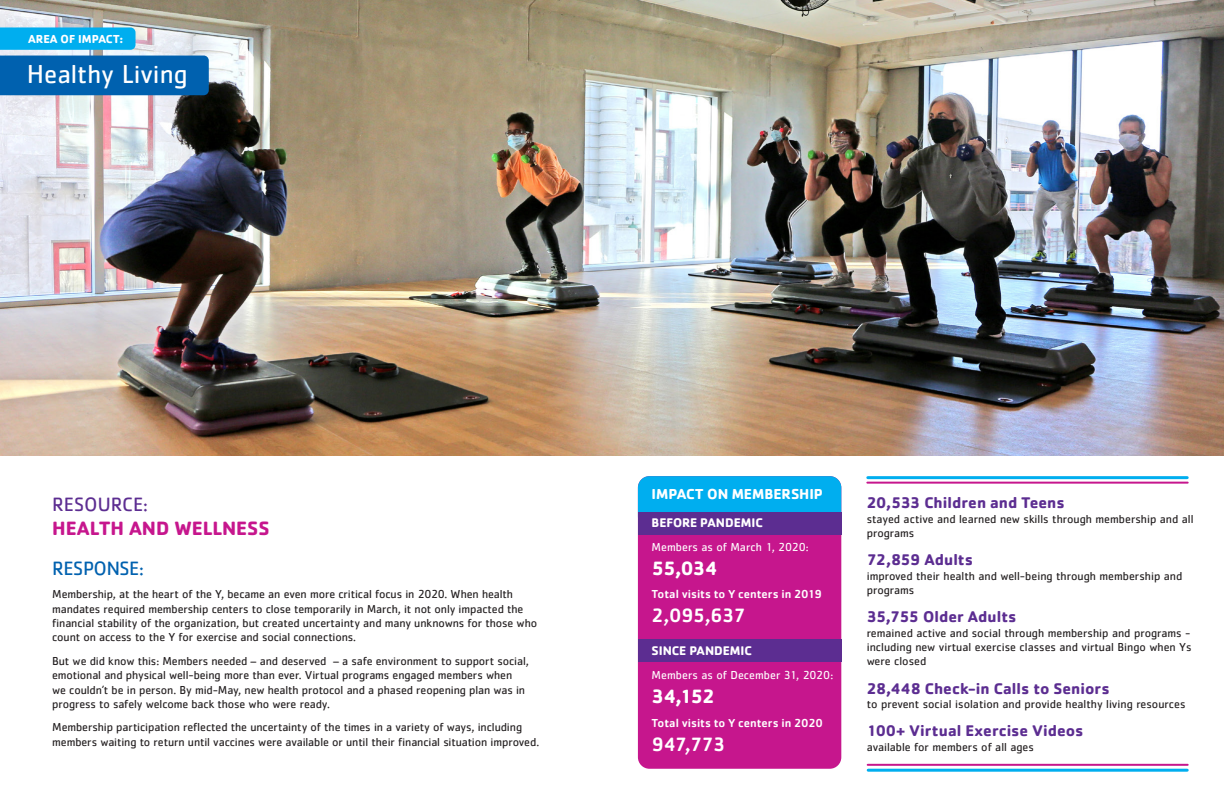
<style>
.page{position:relative;width:1224px;height:792px;background:#fff}
.page>*{position:absolute;margin:0;border:0;box-sizing:border-box;transform-origin:0 0}
.t1{font:27px "Cachet Std";color:#fff}
.t2{font:700 20px "Cachet Std";color:#c6168d}
.t3{font:500 20px "Cachet Std";letter-spacing:-.04em;color:#fff}
.t4{font:700 20px "Cachet Std";letter-spacing:-.045em;color:#fff}
.t5{font:20px "Cachet Std";color:#5c2d91}
.t6{font:20px "Cachet Std";letter-spacing:-.02em;color:#0061af}
.t7{font:700 16px "Cachet Std";color:#5c2d91}
.t8{font:700 15px "Cachet Std";letter-spacing:-.005em;color:#fff}
.t9{font:700 13px "Cachet Std";letter-spacing:-.005em;color:#fff}
.t10{font:12px/14.4px "Cachet Std";letter-spacing:-.01em;color:#231f20}
.t11{font:500 12px "Cachet Std";letter-spacing:-.005em;color:#fff}
.t12{font:12px "Cachet Std";color:#fff}
.t13{font:700 12px "Cachet Std";color:#fff}
</style>
<div class="page">
<div style="left:638px;top:476px;width:203px;height:293px;background:#c6168d;border-radius:12px"></div>
<div style="left:638px;top:476px;width:203px;height:52px;background:#00aeef;border-radius:12px"></div>
<div style="left:638px;top:639px;width:203px;height:22px;background:#5c2d91"></div>
<div style="left:638px;top:512px;width:203px;height:22px;background:#5c2d91"></div>
<img style="left:0;top:0;width:1224px;height:455px">
<div style="left:0;top:56px;width:209px;height:39px;background:#0061af"></div>
<svg style="left:0;top:27px;width:136px;height:23px;background:#08afee"></svg>
<hr style="left:868px;top:476px;width:319px;height:3px;background:#00aeef">
<hr style="left:867px;top:482px;width:321px;height:2px;background:#c6168d">
<hr style="left:868px;top:769px;width:319px;height:3px;background:#00aeef">
<hr style="left:868px;top:764px;width:320px;height:2px;background:#c6168d">
<p class="t13" style="left:28px;top:31px;width:97px">AREA OF IMPACT:</p>
<h1 class="t1" style="left:27px;top:59px;width:162px">Healthy Living</h1>
<h2 class="t5" style="left:52px;top:492px;width:97px">RESOURCE:</h2>
<h2 class="t2" style="left:52px;top:515px;width:219px">HEALTH AND WELLNESS</h2>
<h2 class="t6" style="left:52px;top:556px;width:93px">RESPONSE:</h2>
<p class="t10" style="left:52px;top:587px;width:487px">Membership, at the heart of the Y, became an even more critical focus in 2020. When health mandates required membership centers to close temporarily in March, it not only impacted the financial stability of the organization, but created uncertainty and many unknowns for those who count on access to the Y for exercise and social connections.</p>
<p class="t10" style="left:52px;top:654px;width:478px">But we did know this: Members needed – and deserved – a safe environment to support social, emotional and physical well-being more than ever. Virtual programs engaged members when we couldn’t be in person. By mid-May, new health protocol and a phased reopening plan was in progress to safely welcome back those who were ready.</p>
<p class="t10" style="left:52px;top:720px;width:489px">Membership participation reflected the uncertainty of the times in a variety of ways, including members waiting to return until vaccines were available or until their financial situation improved.</p>
<p class="t8" style="left:652px;top:485px;width:173px">IMPACT ON MEMBERSHIP</p>
<p class="t9" style="left:652px;top:515px;width:113px">BEFORE PANDEMIC</p>
<p class="t12" style="left:652px;top:540px;width:159px">Members as of March 1, 2020:</p>
<h2 class="t4" style="left:652px;top:555px;width:68px">55,034</h2>
<p class="t11" style="left:652px;top:587px;width:172px">Total visits to Y centers in 2019</p>
<h2 class="t3" style="left:652px;top:603px;width:96px">2,095,637</h2>
<p class="t9" style="left:652px;top:642px;width:102px">SINCE PANDEMIC</p>
<p class="t12" style="left:652px;top:668px;width:183px">Members as of December 31, 2020:</p>
<h2 class="t4" style="left:652px;top:683px;width:65px">34,152</h2>
<p class="t11" style="left:652px;top:715px;width:173px">Total visits to Y centers in 2020</p>
<h2 class="t3" style="left:652px;top:732px;width:76px">947,773</h2>
<h3 class="t7" style="left:867px;top:492px;width:200px">20,533 Children and Teens</h3>
<p class="t10" style="left:867px;top:511px;width:328px">stayed active and learned new skills through membership and all programs</p>
<h3 class="t7" style="left:867px;top:549px;width:108px">72,859 Adults</h3>
<p class="t10" style="left:867px;top:568px;width:317px">improved their health and well-being through membership and programs</p>
<h3 class="t7" style="left:867px;top:606px;width:151px">35,755 Older Adults</h3>
<p class="t10" style="left:867px;top:625px;width:327px;text-align:justify">remained active and social through membership and programs - including new virtual exercise classes and virtual Bingo when Ys were closed</p>
<h3 class="t7" style="left:867px;top:678px;width:245px">28,448 Check-in Calls to Seniors</h3>
<p class="t10" style="left:867px;top:697px;width:320px">to prevent social isolation and provide healthy living resources</p>
<h3 class="t7" style="left:867px;top:720px;width:218px">100+ Virtual Exercise Videos</h3>
<p class="t10" style="left:867px;top:739px;width:169px">available for members of all ages</p>
</div>
